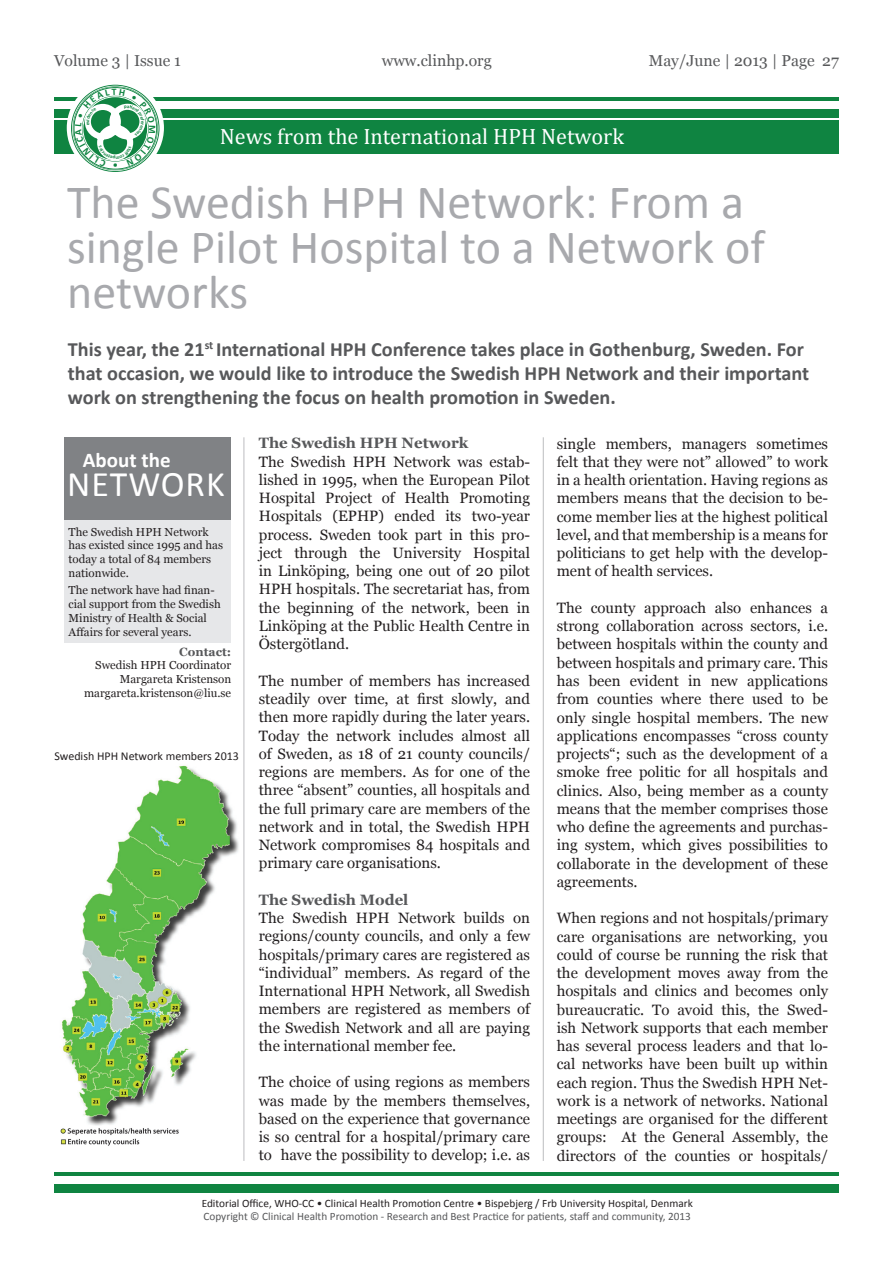
<style>
.page{position:relative;width:893px;height:1263px;background:#fff}
.page>*{position:absolute;margin:0;border:0;box-sizing:border-box;transform-origin:0 0}
.t1{font:48px/45px "Calibri";color:#a8a9ad}
.t2{font:36px "Calibri";letter-spacing:.025em;color:#fff}
.t3{font:22.2px "Cambria";color:#fff}
.t4{font:700 21px "Calibri";color:#fff}
.t5{font:700 20.25px/24.3px "Calibri";color:#57585a}
.t6{font:15.75px "Georgia";color:#57585a}
.t7{font:15px/18.3px "Georgia";color:#231f20;text-align:justify}
.t8{font:12px "Calibri";color:#231f20}
.t9{font:700 12px "Georgia";color:#57585a}
.t10{font:11.55px/13.8px "Georgia";color:#231f20}
.t11{font:11.25px/13.5px "Calibri";color:#231f20}
.s1{font-weight:700;color:#57585a}
.s2{color:#57585a}
</style>
<div class="page">
<div style="left:54px;top:120px;width:785px;height:34px;background:#0f8441"></div>
<div style="left:54px;top:109px;width:785px;height:8px;background:#0f8441"></div>
<hr style="left:54px;top:98px;width:785px;height:3px;background:#0f8441">
<svg style="left:67px;top:79px;width:97px;height:97px"></svg>
<div style="left:54px;top:1184px;width:785px;height:9px;background:#0f8441"></div>
<hr style="left:54px;top:1173px;width:785px;height:3px;background:#0f8441">
<div style="left:64px;top:437px;width:167px;height:83px;background:#808285"></div>
<div style="left:64px;top:520px;width:167px;height:123px;background:#e6e7e9"></div>
<hr style="left:244px;top:437px;width:1px;height:724px;background:#bcbdc0">
<hr style="left:543px;top:437px;width:1px;height:724px;background:#bcbdc0">
<img style="left:61px;top:765px;width:178px;height:361px">
<img style="left:60px;top:1128px;width:119px;height:18px">
<svg style="left:75px;top:89px;width:80px;height:78px"></svg>
<p class="t6" style="left:54px;top:52px;width:129px">Volume 3 | Issue 1</p>
<p class="t6" style="left:382px;top:52px;width:112px">www.clinhp.org</p>
<p class="t6" style="left:649px;top:52px;width:192px">May/June | 2013 | Page 27</p>
<p class="t3" style="left:220px;top:124px;width:406px">News from the International HPH Network</p>
<p class="t1" style="left:67px;top:180px;width:699px">The Swedish HPH Network: From a single Pilot Hospital to a Network of networks</p>
<p class="t5" style="left:68px;top:337px;width:743px">This year, the 21<sup>st</sup> International HPH Conference takes place in Gothenburg, Sweden. For that occasion, we would like to introduce the Swedish HPH Network and their important work on strengthening the focus on health promotion in Sweden.</p>
<p class="t4" style="left:83px;top:447px;width:89px">About the</p>
<p class="t2" style="left:67px;top:461px;width:159px">NETWORK</p>
<p class="t10" style="left:69px;top:525px;width:156px">The Swedish HPH Network has existed since 1995 and has today a total of 84 members nationwide.</p>
<p class="t10" style="left:69px;top:583px;width:154px">The network have had finan&shy;cial support from the Swedish<br>Ministry of Health &amp; Social<br>Affairs for several years.</p>
<p class="t9" style="left:179px;top:645px;width:53px">Contact:</p>
<p class="t10" style="left:84px;top:658px;width:149px;text-align:right">Swedish HPH Coordinator<br>Margareta Kristenson margareta.kristenson@liu.se</p>
<p class="t8" style="left:54px;top:748px;width:186px">Swedish HPH Network members 2013</p>
<p class="t7" style="left:259px;top:434px;width:273px;text-align:left"><span class="s1">The Swedish HPH Network<br></span>The Swedish HPH Network was estab&shy;lished in 1995, when the European Pilot Hospital Project of Health Promoting Hospitals (EPHP) ended its two-year process. Sweden took part in this pro&shy;ject through the University Hospital in Linköping, being one out of 20 pilot HPH hospitals. The secretariat has, from the beginning of the network, been in Linköping at the Public Health Centre in Östergötland.</p>
<p class="t7" style="left:259px;top:671px;width:273px">The number of members has increased steadily over time, at first slowly, and then more rapidly during the later years.<br>Today the network includes almost all of Sweden, as 18 of 21 county councils/ regions are members. As for one of the three “absent” counties, all hospitals and the full primary care are members of the network and in total, the Swedish HPH Network compromises 84 hospitals and primary care organisations.</p>
<p class="t7" style="left:259px;top:890px;width:273px;text-align:left"><span class="s1">The Swedish Model<br></span>The Swedish HPH Network builds on regions/county councils, and only a few hospitals/primary cares are registered as “individual” members. As regard of the International HPH Network, all Swedish members are registered as members of the Swedish Network and all are paying the international member fee.</p>
<p class="t7" style="left:259px;top:1073px;width:273px">The choice of using regions as members was made by the members themselves, based on the experience that governance is so central for a hospital/primary care to have the possibility to develop; i.e. as</p>
<p class="t7" style="left:557px;top:434px;width:273px">single members, managers sometimes felt that they were not” allowed” to work in a health orientation. Having regions as members means that the decision to be&shy;come member lies at the highest political level, and that membership is a means for politicians to get help with the develop&shy;ment of health services.</p>
<p class="t7" style="left:557px;top:599px;width:273px">The county approach also enhances a strong collaboration across sectors, i.e. between hospitals within the county and between hospitals and primary care. This has been evident in new applications from counties where there used to be only single hospital members. The new applications encompasses “cross county projects“; such as the development of a smoke free politic for all hospitals and clinics. Also, being member as a county means that the member comprises those who define the agreements and purchas&shy;ing system, which gives possibilities to collaborate in the development of these agreements.</p>
<p class="t7" style="left:557px;top:909px;width:273px">When regions and not hospitals/primary care organisations are networking, you could of course be running the risk that the development moves away from the hospitals and clinics and becomes only bureaucratic. To avoid this, the Swed&shy;ish Network supports that each member has several process leaders and that lo&shy;cal networks have been built up within each region. Thus the Swedish HPH Net&shy;work is a network of networks. National meetings are organised for the different groups: At the General Assembly, the directors of the counties or hospitals/</p>
<p class="t11" style="left:202px;top:1196px;width:493px">Editorial Office, WHO-CC • Clinical Health Promotion Centre • Bispebjerg / Frb University Hospital, Denmark<br><span class="s2">Copyright © Clinical Health Promotion - Research and Best Practice for patients, staff and community, 2013</span></p>
</div>
